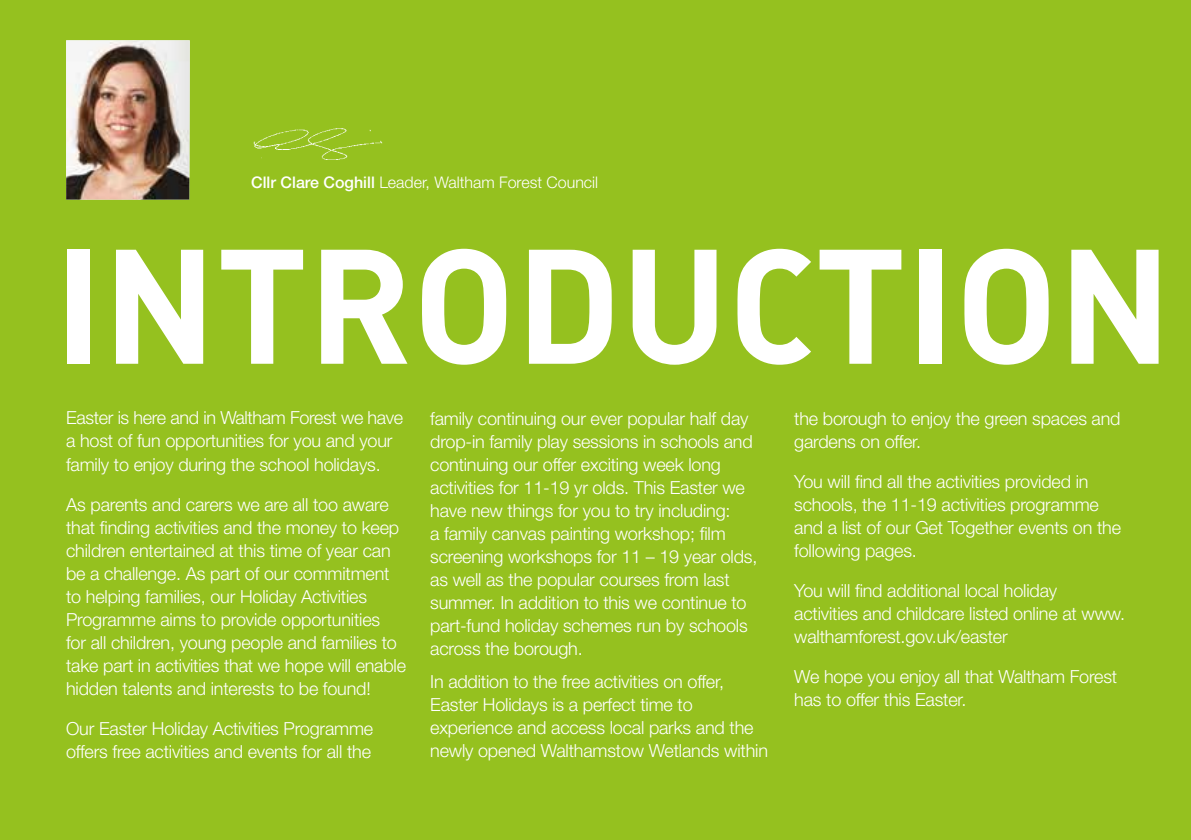
<style>
.page{position:relative;width:1191px;height:840px;background:#fff}
.page>*{position:absolute;margin:0;border:0;box-sizing:border-box;transform-origin:0 0}
.t1{font:160px "DIN Bold Alternate";color:#fff}
.t2{font:300 18px/23px "Helvetica Neue LT";letter-spacing:-.01em;color:#fff}
.t3{font:300 16px "Helvetica Neue LT";color:#fff}
.s1{font-weight:500}
</style>
<div class="page">
<div style="left:0;top:0;width:1191px;height:839px;background:#95c11f"></div>
<img style="left:66px;top:40px;width:124px;height:159px">
<img style="left:253px;top:128px;width:130px;height:32px">
<p class="t3" style="left:251px;top:173px;width:348px"><span class="s1">Cllr Clare Coghill</span> Leader, Waltham Forest Council</p>
<h1 class="t1" style="left:54px;top:201px;width:1119px">INTRODUCTION</h1>
<p class="t2" style="left:66px;top:406px;width:338px">Easter is here and in Waltham Forest we have a host of fun opportunities for you and your family to enjoy during the school holidays.</p>
<p class="t2" style="left:66px;top:492px;width:341px">As parents and carers we are all too aware that finding activities and the money to keep children entertained at this time of year can be a challenge. As part of our commitment to helping families, our Holiday Activities Programme aims to provide opportunities<br>for all children, young people and families to take part in activities that we hope will enable hidden talents and interests to be found!</p>
<p class="t2" style="left:66px;top:716px;width:308px">Our Easter Holiday Activities Programme offers free activities and events for all the</p>
<p class="t2" style="left:430px;top:406px;width:329px">family continuing our ever popular half day drop-in family play sessions in schools and continuing our offer exciting week long activities for 11-19 yr olds. This Easter we have new things for you to try including:<br>a family canvas painting workshop; film screening workshops for 11 – 19 year olds, as well as the popular courses from last summer. In addition to this we continue to part-fund holiday schemes run by schools across the borough.</p>
<p class="t2" style="left:430px;top:669px;width:339px">In addition to the free activities on offer, Easter Holidays is a perfect time to experience and access local parks and the newly opened Walthamstow Wetlands within</p>
<p class="t2" style="left:794px;top:406px;width:328px">the borough to enjoy the green spaces and gardens on offer.</p>
<p class="t2" style="left:794px;top:469px;width:328px">You will find all the activities provided in schools, the 11-19 activities programme and a list of our Get Together events on the following pages.</p>
<p class="t2" style="left:794px;top:578px;width:332px">You will find additional local holiday activities and childcare listed online at www. walthamforest.gov.uk/easter</p>
<p class="t2" style="left:794px;top:664px;width:324px">We hope you enjoy all that Waltham Forest has to offer this Easter.</p>
</div>
